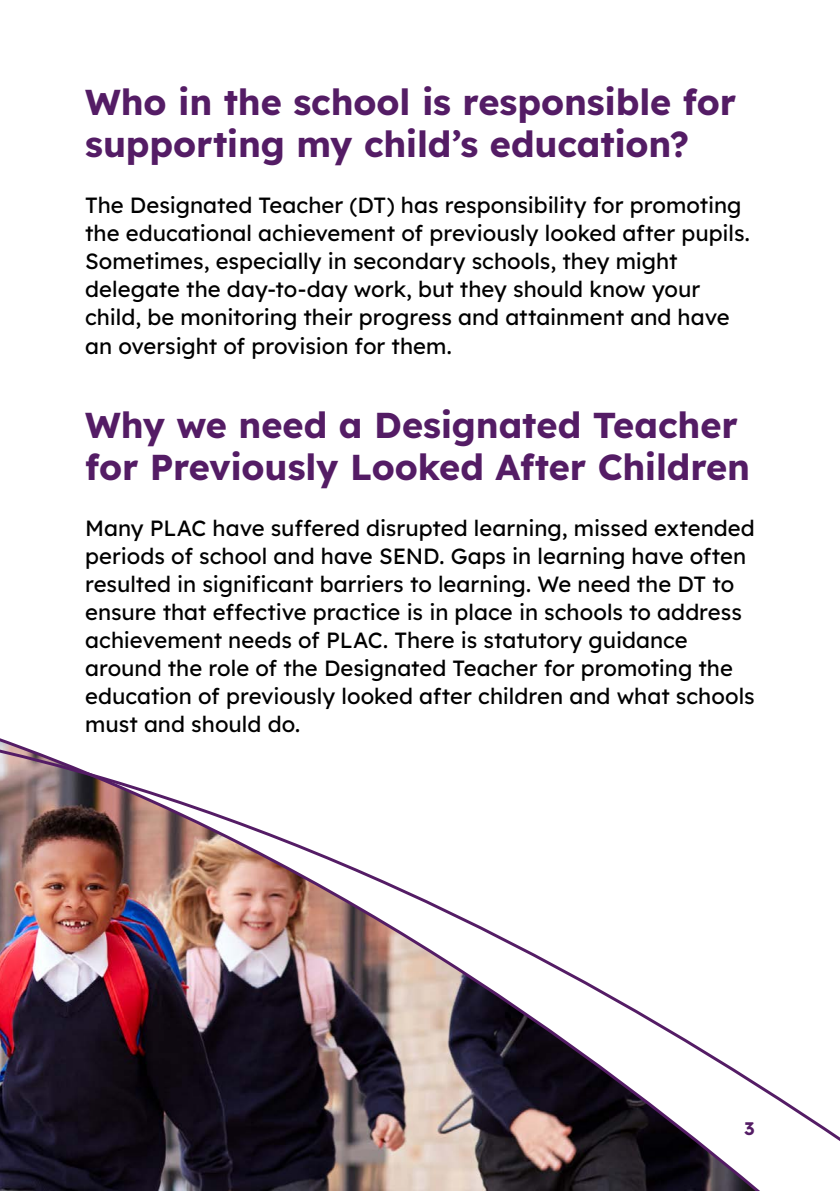
<style>
.page{position:relative;width:840px;height:1191px;background:#fff}
.page>*{position:absolute;margin:0;border:0;box-sizing:border-box;transform-origin:0 0}
.t1{font:700 36px/42px "Lexend";letter-spacing:-.005em;color:#541c65}
.Body_1{font:22px/28px "Lexend";color:#000}
.t2{font:700 18px "Lexend";color:#541c65}
</style>
<div class="page">
<img style="left:0;top:738px;width:839px;height:453px">
<h2 class="t1" style="left:85px;top:79px;width:652px">Who in the school is responsible for supporting my child’s education?</h2>
<p class="Body_1" style="left:85px;top:190px;width:666px">The Designated Teacher (DT) has responsibility for promoting the educational achievement of previously looked after pupils.<br>Sometimes, especially in secondary schools, they might delegate the day-to-day work, but they should know your child, be monitoring their progress and attainment and have an oversight of provision for them.</p>
<h2 class="t1" style="left:85px;top:401px;width:666px">Why we need a Designated Teacher for Previously Looked After Children</h2>
<p class="Body_1" style="left:85px;top:512px;width:671px">Many PLAC have suffered disrupted learning, missed extended periods of school and have SEND. Gaps in learning have often resulted in significant barriers to learning. We need the DT to ensure that effective practice is in place in schools to address achievement needs of PLAC. There is statutory guidance around the role of the Designated Teacher for promoting the education of previously looked after children and what schools must and should do.</p>
<p class="t2" style="left:743px;top:1115px;width:12px">3</p>
</div>
